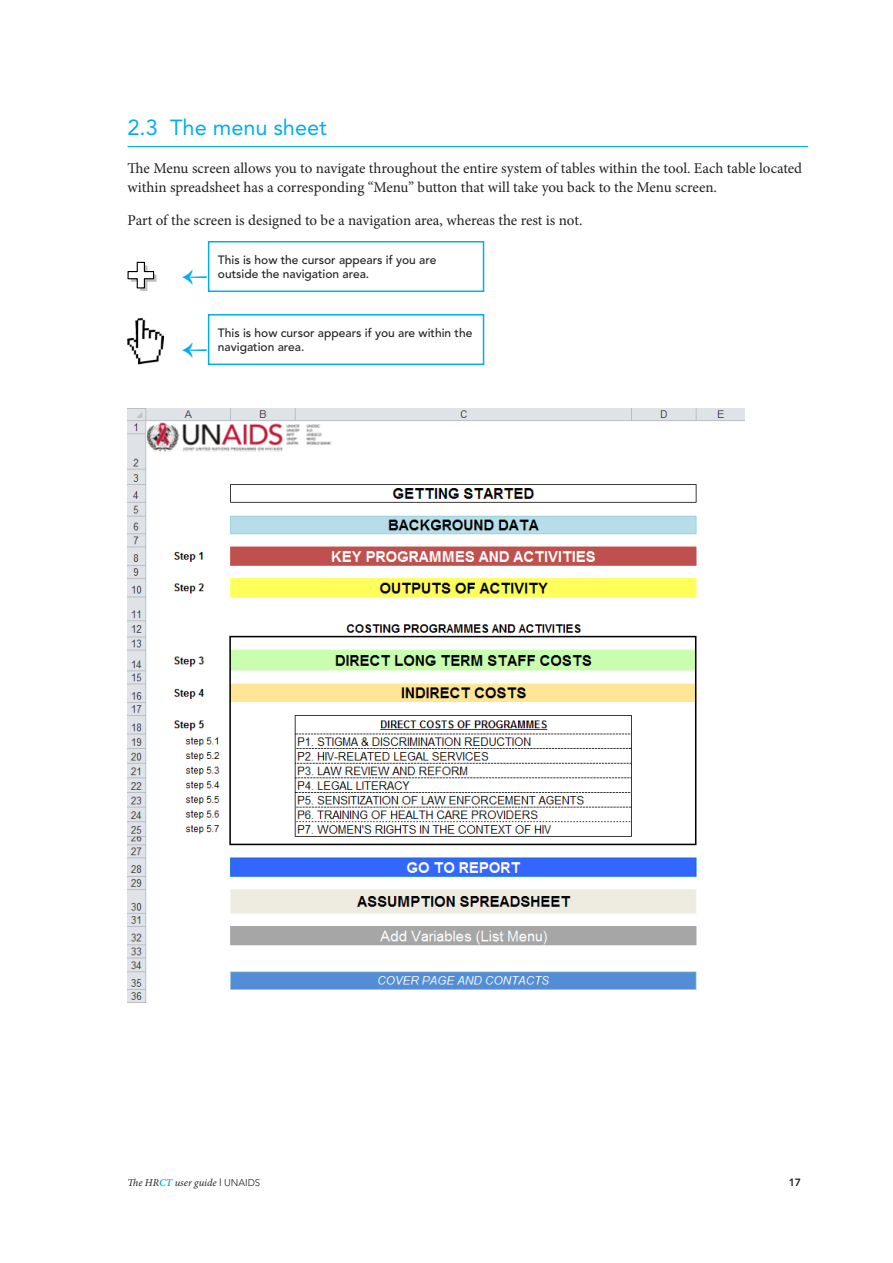
<style>
.page{position:relative;width:893px;height:1263px;background:#fff}
.page>*{position:absolute;margin:0;border:0;box-sizing:border-box;transform-origin:0 0}
.t1{font:30px "Minion Pro";color:#00aeef}
.t2{font:21.75px "Avenir";color:#00aeef}
.t3{font:15px/19.5px "Minion Pro";color:#231f20}
.t4{font:500 12px/14.4px "Avenir";color:#231f20}
.t5{font:italic 10.5px "Minion Pro";color:#231f20}
.t6{font:800 10.5px "Avenir";color:#231f20}
.s1{font-weight:600;color:#00aeef}
.s2{font-family:"Avenir";font-weight:300;font-style:normal}
.s3{font-family:"Avenir";font-weight:300;font-style:normal;font-size:9.75px}
</style>
<div class="page">
<hr style="left:128px;top:146px;width:680px;height:1px;background:#00aeef">
<svg style="left:128px;top:262px;width:29px;height:29px"></svg>
<div style="left:208px;top:241px;width:276px;height:51px;border:2px solid #00aeef"></div>
<img style="left:128px;top:317px;width:35px;height:48px">
<div style="left:208px;top:314px;width:276px;height:51px;border:2px solid #00aeef"></div>
<img style="left:128px;top:409px;width:616px;height:593px">
<h2 class="t2" style="left:128px;top:115px;width:201px">2.3 The menu sheet</h2>
<p class="t3" style="left:128px;top:158px;width:676px">The Menu screen allows you to navigate throughout the entire system of tables within the tool. Each table located within spreadsheet has a corresponding “Menu” button that will take you back to the Menu screen.</p>
<p class="t3" style="left:128px;top:210px;width:456px">Part of the screen is designed to be a navigation area, whereas the rest is not.</p>
<h1 class="t1" style="left:182px;top:255px;width:28px">←</h1>
<p class="t4" style="left:218px;top:253px;width:220px">This is how the cursor appears if you are outside the navigation area.</p>
<h1 class="t1" style="left:182px;top:328px;width:28px">←</h1>
<p class="t4" style="left:218px;top:326px;width:256px">This is how cursor appears if you are within the navigation area.</p>
<p class="t5" style="left:128px;top:1175px;width:134px">The HR<span class="s1">CT</span> user guide <span class="s2">I</span> <span class="s3">UNAIDS</span></p>
<p class="t6" style="left:789px;top:1176px;width:14px">17</p>
</div>
